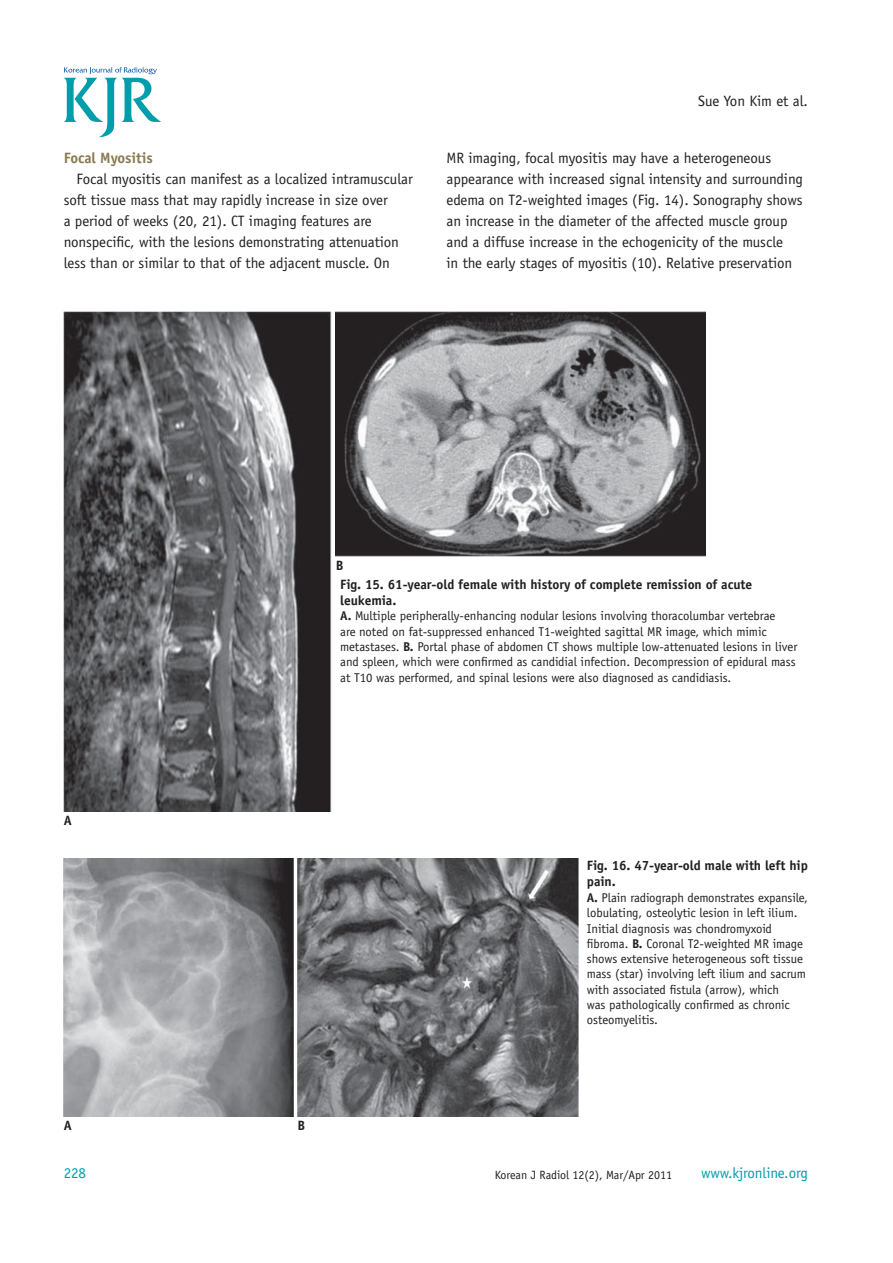
<style>
.page{position:relative;width:893px;height:1263px;background:#fff}
.page>*{position:absolute;margin:0;border:0;box-sizing:border-box;transform-origin:0 0}
.t1{font:15px/21px "Officina Sans Std";letter-spacing:-.005em;color:#231f20}
.t2{font:15px "Officina Sans Std";letter-spacing:-.005em;color:#009daa}
.t3{font:700 15px "Officina Sans Std";letter-spacing:-.005em;color:#897a51}
.t4{font:700 13.5px/18.9px "Officina Sans Std";letter-spacing:-.005em;color:#231f20}
.t5{font:12.75px/15.3px "Officina Sans Std";letter-spacing:-.005em;color:#231f20}
.t6{font:12px "Officina Sans Std";letter-spacing:-.005em;color:#231f20}
.s1{font-weight:700}
</style>
<div class="page">
<svg style="left:64px;top:67px;width:97px;height:70px"></svg>
<img style="left:64px;top:312px;width:268px;height:500px">
<img style="left:336px;top:312px;width:370px;height:245px">
<img style="left:64px;top:859px;width:229px;height:258px">
<img style="left:298px;top:859px;width:280px;height:258px">
<p class="t3" style="left:64px;top:153px;width:91px">Focal Myositis</p>
<p class="t1" style="left:64px;top:170px;width:350px;text-indent:13px">Focal myositis can manifest as a localized intramuscular soft tissue mass that may rapidly increase in size over<br>a period of weeks (20, 21). CT imaging features are nonspecific, with the lesions demonstrating attenuation less than or similar to that of the adjacent muscle. On</p>
<p class="t1" style="left:698px;top:91px;width:111px">Sue Yon Kim et al.</p>
<p class="t1" style="left:446px;top:149px;width:358px">MR imaging, focal myositis may have a heterogeneous appearance with increased signal intensity and surrounding edema on T2-weighted images (Fig. 14). Sonography shows an increase in the diameter of the affected muscle group and a diffuse increase in the echogenicity of the muscle<br>in the early stages of myositis (10). Relative preservation</p>
<p class="t4" style="left:340px;top:557px;width:414px;text-indent:-4px">B<br>Fig. 15. 61-year-old female with history of complete remission of acute</p>
<p class="t4" style="left:340px;top:592px;width:58px">leukemia.</p>
<p class="t5" style="left:340px;top:609px;width:459px"><span class="s1">A.</span> Multiple peripherally-enhancing nodular lesions involving thoracolumbar vertebrae<br>are noted on fat-suppressed enhanced T1-weighted sagittal MR image, which mimic metastases. <span class="s1">B.</span> Portal phase of abdomen CT shows multiple low-attenuated lesions in liver and spleen, which were confirmed as candidial infection. Decompression of epidural mass at T10 was performed, and spinal lesions were also diagnosed as candidiasis.</p>
<p class="t4" style="left:64px;top:812px;width:10px">A</p>
<p class="t4" style="left:64px;top:1117px;width:10px">A</p>
<p class="t4" style="left:298px;top:1117px;width:9px">B</p>
<p class="t4" style="left:587px;top:858px;width:223px;line-height:16.2px">Fig. 16. 47-year-old male with left hip pain.</p>
<p class="t5" style="left:587px;top:891px;width:223px"><span class="s1">A.</span> Plain radiograph demonstrates expansile, lobulating, osteolytic lesion in left ilium.<br>Initial diagnosis was chondromyxoid fibroma. <span class="s1">B.</span> Coronal T2-weighted MR image shows extensive heterogeneous soft tissue mass (star) involving left ilium and sacrum with associated fistula (arrow), which<br>was pathologically confirmed as chronic osteomyelitis.</p>
<p class="t2" style="left:64px;top:1167px;width:24px">228</p>
<p class="t6" style="left:495px;top:1170px;width:179px">Korean J Radiol 12(2), Mar/Apr 2011</p>
<p class="t2" style="left:701px;top:1167px;width:108px">www.kjronline.org</p>
</div>
